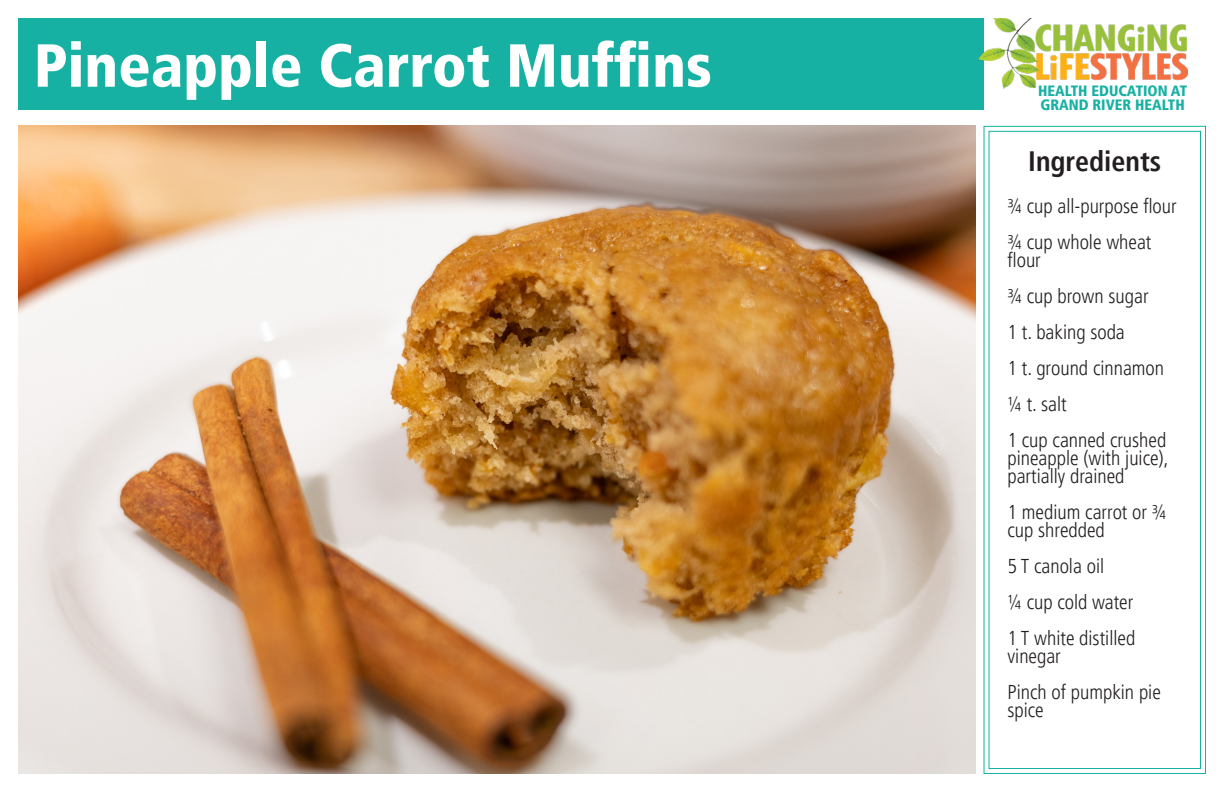
<style>
.page{position:relative;width:1224px;height:792px;background:#fff}
.page>*{position:absolute;margin:0;border:0;box-sizing:border-box;transform-origin:0 0}
.t1{font:900 condensed 60.8px "Frutiger LT Pro";color:#fff}
.t2{font:700 condensed 28px "Frutiger LT Pro";color:#231f20}
.t3{font:300 condensed 20px/18px "Frutiger LT Pro";color:#231f20}
.t4{font:900 condensed 14.8px "Frutiger LT Pro";color:#16b1a3}
</style>
<div class="page">
<img style="left:18px;top:126px;width:958px;height:648px">
<svg style="left:983px;top:125px;width:223px;height:649px"></svg>
<div style="left:989px;top:131px;width:212px;height:638px;border:1px solid #16b1a3"></div>
<div style="left:18px;top:18px;width:966px;height:92px;background:#16b1a3"></div>
<img style="left:977px;top:18px;width:211px;height:70px">
<p class="t1" style="left:34px;top:29px;width:680px">Pineapple Carrot Muffins</p>
<p class="t4" style="left:1038px;top:82px;width:151px">HEALTH EDUCATION AT</p>
<p class="t4" style="left:1040px;top:96px;width:146px">GRAND RIVER HEALTH</p>
<p class="t2" style="left:1028px;top:145px;width:135px">Ingredients</p>
<p class="t3" style="left:1008px;top:197px;width:171px">¾ cup all-purpose flour</p>
<p class="t3" style="left:1008px;top:233px;width:146px">¾ cup whole wheat flour</p>
<p class="t3" style="left:1008px;top:287px;width:143px">3/4 cup brown sugar</p>
<p class="t3" style="left:1008px;top:323px;width:119px">1 t. baking soda</p>
<p class="t3" style="left:1008px;top:359px;width:158px">1 t. ground cinnamon</p>
<p class="t3" style="left:1008px;top:395px;width:61px">1/4 t. salt</p>
<p class="t3" style="left:1008px;top:431px;width:163px;text-align:justify">1 cup canned crushed pineapple (with juice), partially drained</p>
<p class="t3" style="left:1008px;top:503px;width:160px">1 medium carrot or ¾ cup shredded</p>
<p class="t3" style="left:1008px;top:557px;width:98px">5 T canola oil</p>
<p class="t3" style="left:1008px;top:593px;width:127px">¼ cup cold water</p>
<p class="t3" style="left:1008px;top:629px;width:129px">1 T white distilled vinegar</p>
<p class="t3" style="left:1008px;top:683px;width:155px">Pinch of pumpkin pie spice</p>
</div>
